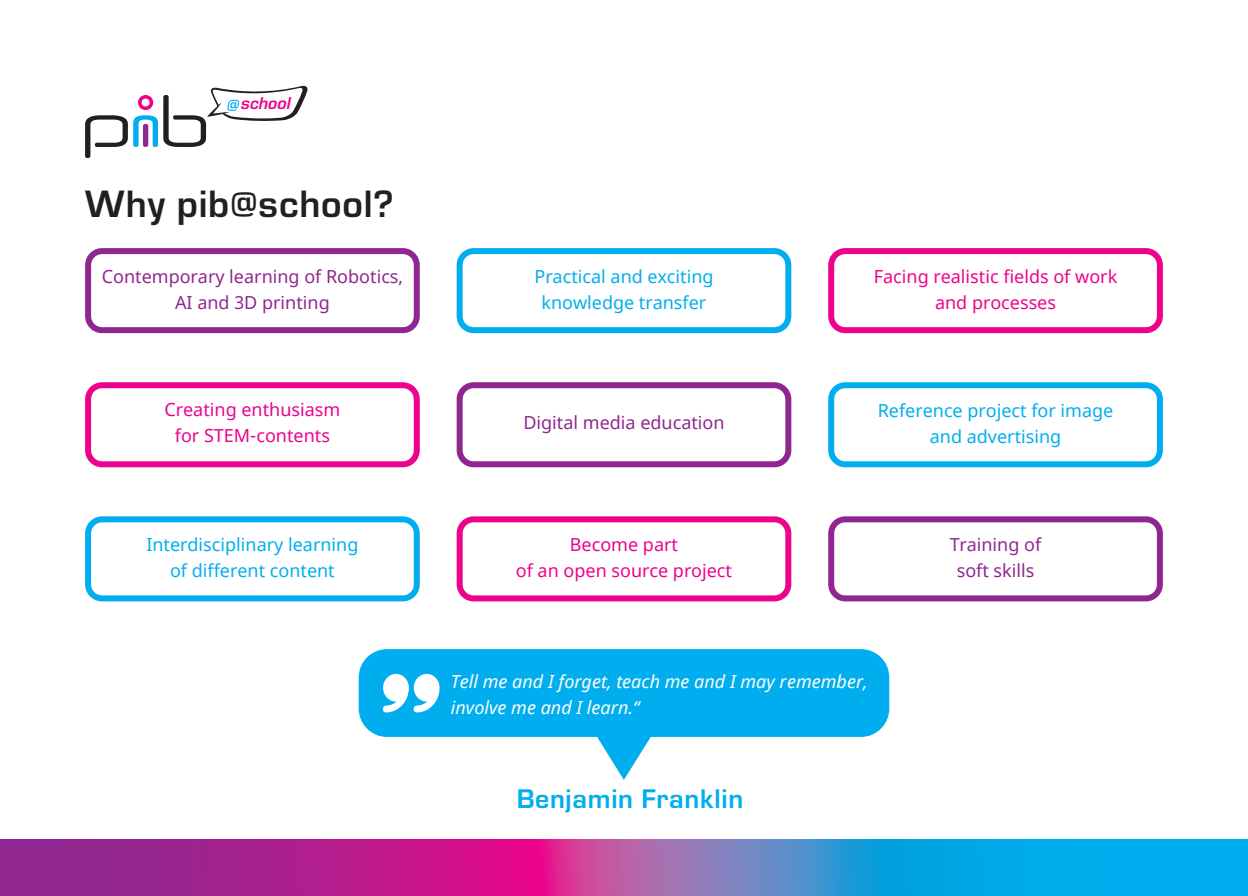
<style>
.page{position:relative;width:1248px;height:896px;background:#fff}
.page>*{position:absolute;margin:0;border:0;box-sizing:border-box;transform-origin:0 0}
.t1{font:700 39.6px "Eurostile";letter-spacing:.02em;color:#231f20}
.t2{font:700 28px "Eurostile";letter-spacing:.025em;color:#00aeef}
.t3{font:18px/26px "Noto Sans";color:#00aeef;text-align:center}
.t4{font:18px/26px "Noto Sans";color:#ed028c;text-align:center}
.t5{font:18px/26px "Noto Sans";color:#90268f;text-align:center}
.t6{font:italic 18px/26px "Noto Sans";color:#fff}
.t7{font:italic 700 17.8px "Eurostile";color:#ed028c}
.s1{color:#00aeef}
</style>
<div class="page">
<svg style="left:85px;top:85px;width:223px;height:73px"></svg>
<svg style="left:0;top:839px;width:1219px;height:57px;background:#735bb2"></svg>
<div style="left:1219px;top:839px;width:28px;height:57px;background:#00aeef"></div>
<div style="left:85px;top:248px;width:335px;height:85px;border:6px solid #90268f;border-radius:14px"></div>
<div style="left:456px;top:248px;width:335px;height:85px;border:6px solid #00aeef;border-radius:14px"></div>
<div style="left:828px;top:248px;width:334px;height:85px;border:6px solid #ed028c;border-radius:14px"></div>
<div style="left:85px;top:516px;width:335px;height:85px;border:6px solid #00aeef;border-radius:14px"></div>
<div style="left:456px;top:516px;width:335px;height:85px;border:6px solid #ed028c;border-radius:14px"></div>
<div style="left:828px;top:516px;width:334px;height:85px;border:6px solid #90268f;border-radius:14px"></div>
<div style="left:85px;top:382px;width:335px;height:85px;border:6px solid #ed028c;border-radius:14px"></div>
<div style="left:456px;top:382px;width:335px;height:85px;border:6px solid #90268f;border-radius:14px"></div>
<div style="left:828px;top:382px;width:334px;height:85px;border:6px solid #00aeef;border-radius:14px"></div>
<svg style="left:597px;top:737px;width:54px;height:43px"></svg>
<div style="left:358px;top:649px;width:531px;height:88px;background:#00aeef;border-radius:28px"></div>
<svg style="left:383px;top:674px;width:56px;height:38px"></svg>
<p class="t7" style="left:227px;top:91px;width:65px"><span class="s1">@</span>school</p>
<h1 class="t1" style="left:85px;top:175px;width:310px">Why pib@school?</h1>
<p class="t5" style="left:102px;top:264px;width:303px">Contemporary learning of Robotics,<br>AI and 3D printing</p>
<p class="t3" style="left:534px;top:264px;width:180px">Practical and exciting knowledge transfer</p>
<p class="t4" style="left:873px;top:264px;width:245px">Facing realistic fields of work and processes</p>
<p class="t4" style="left:164px;top:397px;width:177px">Creating enthusiasm for STEM-contents</p>
<p class="t5" style="left:523px;top:410px;width:203px">Digital media education</p>
<p class="t3" style="left:877px;top:398px;width:237px">Reference project for image and advertising</p>
<p class="t3" style="left:146px;top:532px;width:213px">Interdisciplinary learning of different content</p>
<p class="t4" style="left:516px;top:532px;width:218px">Become part<br>of an open source project</p>
<p class="t5" style="left:949px;top:532px;width:93px">Training of soft skills</p>
<p class="t6" style="left:451px;top:668px;width:418px">Tell me and I forget, teach me and I may remember, involve me and I learn.“</p>
<h2 class="t2" style="left:516px;top:779px;width:228px">Benjamin Franklin</h2>
</div>
